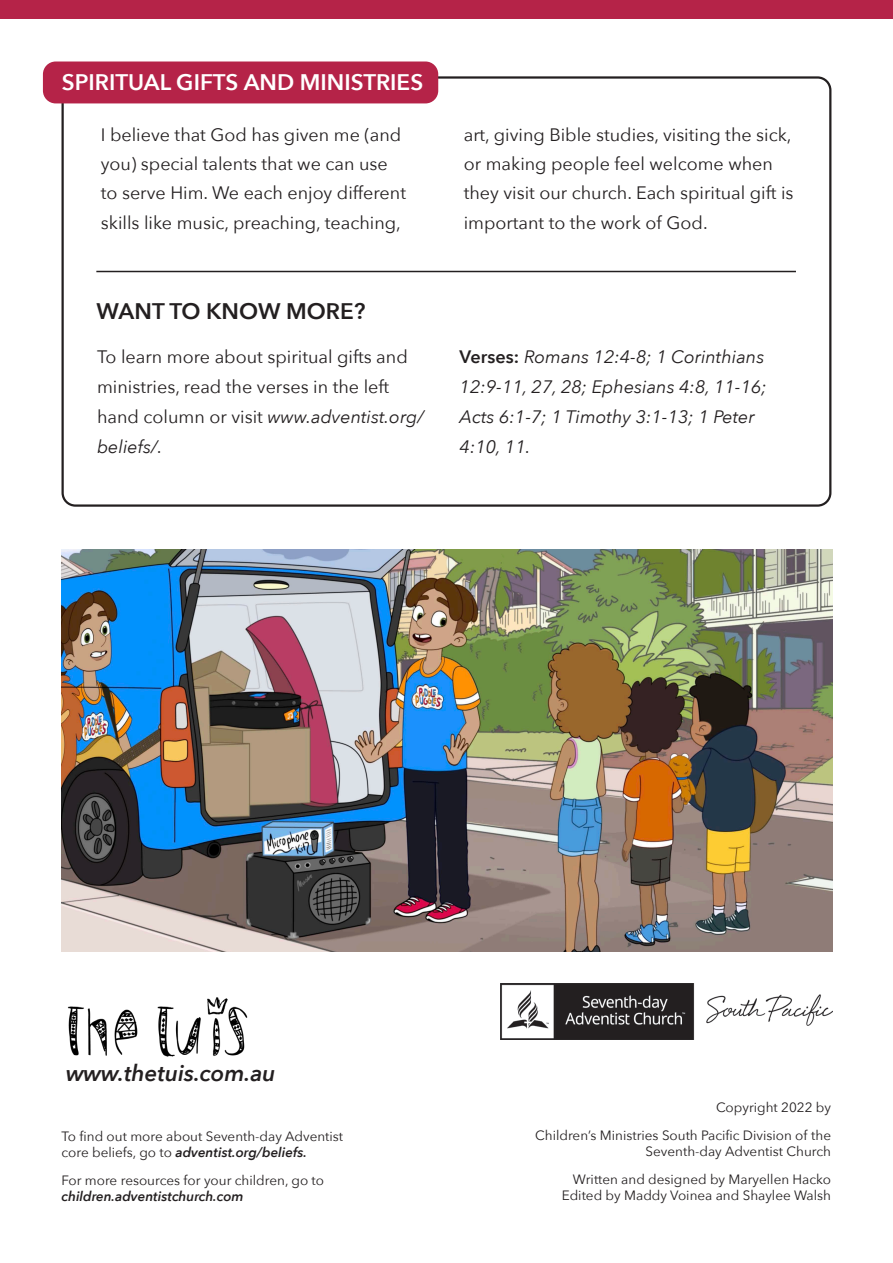
<style>
.page{position:relative;width:893px;height:1263px;background:#fff}
.page>*{position:absolute;margin:0;border:0;box-sizing:border-box;transform-origin:0 0}
._1__Heading{font:600 22.5px "Avenir Next";color:#fff}
._3__Bullet_Point_big{font:italic 600 22.5px "Avenir Next";color:#231f20}
._1__Heading-2{font:600 22.5px "Avenir Next";color:#231f20}
._3__Bullet_Point_big-2{font:18px/29.2px "Avenir Next";color:#231f20}
._3__Bullet_Point_big-3{font:italic 18px/30px "Avenir Next";color:#231f20}
._3__Bullet_Point_big-4{font:13.5px/15.8px "Avenir Next";color:#231f20;text-align:right}
.s1{font-style:italic}
.s2{font-weight:600;font-style:normal}
.s3{font-weight:600;font-style:italic}
</style>
<div class="page">
<div style="left:43px;top:62px;width:395px;height:41px;background:#b52348;border-radius:13px"></div>
<img style="left:500px;top:984px;width:333px;height:55px">
<img style="left:67px;top:997px;width:181px;height:60px">
<div style="left:0;top:0;width:893px;height:18px;background:#b52348"></div>
<img style="left:62px;top:549px;width:771px;height:402px">
<hr style="left:96px;top:271px;width:700px;height:1px;background:#231f20">
<p class="_1__Heading" style="left:62px;top:63px;width:363px">SPIRITUAL GIFTS AND MINISTRIES</p>
<p class="_3__Bullet_Point_big-2" style="left:101px;top:119px;width:307px">I believe that God has given me (and you) special talents that we can use to serve Him. We each enjoy different skills like music, preaching, teaching,</p>
<p class="_3__Bullet_Point_big-2" style="left:464px;top:119px;width:331px">art, giving Bible studies, visiting the sick, or making people feel welcome when they visit our church. Each spiritual gift is important to the work of God.</p>
<p class="_1__Heading-2" style="left:96px;top:292px;width:271px">WANT TO KNOW MORE?</p>
<p class="_3__Bullet_Point_big-2" style="left:97px;top:341px;width:328px;line-height:30px">To learn more about spiritual gifts and ministries, read the verses in the left hand column or visit <span class="s1">www.adventist.org/ beliefs/.</span></p>
<p class="_3__Bullet_Point_big-3" style="left:460px;top:341px;width:309px"><span class="s2">Verses:</span> Romans 12:4-8; 1 Corinthians<br>12:9-11, 27, 28; Ephesians 4:8, 11-16;<br>Acts 6:1-7; 1 Timothy 3:1-13; 1 Peter<br>4:10, 11.</p>
<p class="_3__Bullet_Point_big" style="left:66px;top:1053px;width:211px">www.thetuis.com.au</p>
<p class="_3__Bullet_Point_big-4" style="left:61px;top:1128px;width:283px;text-align:left">To find out more about Seventh-day Adventist core beliefs, go to <span class="s3">adventist.org/beliefs.</span></p>
<p class="_3__Bullet_Point_big-4" style="left:61px;top:1172px;width:264px;text-align:left">For more resources for your children, go to <span class="s3">children.adventistchurch.com</span></p>
<p class="_3__Bullet_Point_big-4" style="left:716px;top:1098px;width:117px">Copyright 2022 by</p>
<p class="_3__Bullet_Point_big-4" style="left:535px;top:1127px;width:297px">Children’s Ministries South Pacific Division of the<br>Seventh-day Adventist Church</p>
<p class="_3__Bullet_Point_big-4" style="left:562px;top:1171px;width:271px">Written and designed by Maryellen Hacko<br>Edited by Maddy Voinea and Shaylee Walsh</p>
</div>
